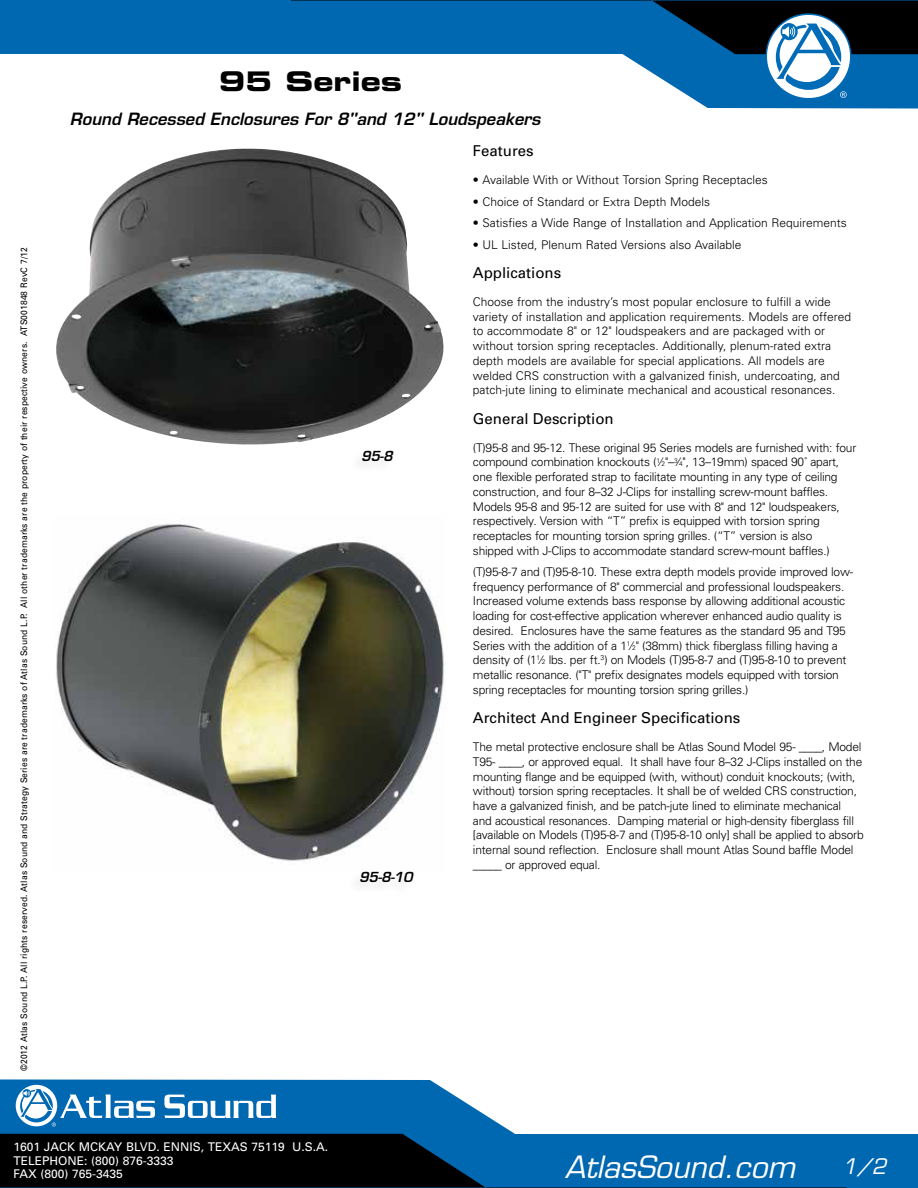
<style>
.page{position:relative;width:918px;height:1188px;background:#fff}
.page>*{position:absolute;margin:0;border:0;box-sizing:border-box;transform-origin:0 0}
.t1{font:italic 30px "Eurostile LT Std";color:#fff}
.t2{font:27px "Eurostile LT Std Bold Ex 2";color:#000}
.t3{font:italic 21px "Eurostile LT Std";color:#fff}
.t4{font:italic 600 16.5px "Eurostile LT Std";color:#000}
.t5{font:15px "Univers";color:#000}
.t6{font:italic 600 13.5px "Eurostile LT Std";color:#000}
.t7{font:300 12px/14.7px "Univers";letter-spacing:-.02em;color:#000}
.t8{font:300 12px/14.7px "Univers";color:#000}
.t9{font:12px/13.5px "Univers";color:#fff}
.t10{font:9px "Univers";letter-spacing:.015em;color:#000;scale:.94 1}
.s1{font-size:6.6px}
</style>
<div class="page">
<svg style="left:0;top:1079px;width:918px;height:109px"></svg>
<svg style="left:0;top:1134px;width:847px;height:54px;background:#003053"></svg>
<svg style="left:0;top:0;width:918px;height:109px"></svg>
<svg style="left:164px;top:1095px;width:112px;height:23px"></svg>
<svg style="left:15px;top:1084px;width:43px;height:43px"></svg>
<div style="left:16px;top:1085px;width:41px;height:41px;background:#fff;border-radius:50%"></div>
<svg style="left:19px;top:1087px;width:136px;height:40px"></svg>
<svg style="left:291px;top:0;width:627px;height:98px"></svg>
<img style="left:56px;top:524px;width:388px;height:337px">
<img style="left:56px;top:148px;width:388px;height:297px">
<p class="t10" style="left:19px;top:1071px;width:878px;rotate:-90deg">©2012 Atlas Sound L.P. All rights reserved. Atlas Sound and Strategy Series are trademarks of Atlas Sound L.P. All other trademarks are the property of their respective owners. ATS001848 RevC 7/12</p>
<h2 class="t2" style="left:219px;top:62px;width:185px">95 Series</h2>
<h3 class="t4" style="left:70px;top:109px;width:472px">Round Recessed Enclosures For 8"and 12" Loudspeakers</h3>
<p class="t5" style="left:473px;top:142px;width:62px">Features</p>
<p class="t8" style="left:473px;top:172px;width:296px">• Available With or Without Torsion Spring Receptacles</p>
<p class="t8" style="left:473px;top:194px;width:239px">• Choice of Standard or Extra Depth Models</p>
<p class="t8" style="left:473px;top:215px;width:375px">• Satisfies a Wide Range of Installation and Application Requirements</p>
<p class="t8" style="left:473px;top:237px;width:270px">• UL Listed, Plenum Rated Versions also Available</p>
<p class="t5" style="left:473px;top:264px;width:90px">Applications</p>
<p class="t8" style="left:473px;top:294px;width:380px">Choose from the industry’s most popular enclosure to fulfill a wide variety of installation and application requirements. Models are offered to accommodate 8" or 12" loudspeakers and are packaged with or without torsion spring receptacles. Additionally, plenum-rated extra depth models are available for special applications. All models are welded CRS construction with a galvanized finish, undercoating, and patch-jute lining to eliminate mechanical and acoustical resonances.</p>
<p class="t5" style="left:473px;top:409px;width:142px">General Description</p>
<p class="t7" style="left:473px;top:440px;width:385px">(T)95-8 and 95-12. These original 95 Series models are furnished with: four compound combination knockouts (<sup>1</sup>⁄<span class="s1">2</span>"–<sup>3</sup>⁄<span class="s1">4</span>", 13–19mm) spaced 90˚ apart, one flexible perforated strap to facilitate mounting in any type of ceiling construction, and four 8–32 J-Clips for installing screw-mount baffles.<br>Models 95-8 and 95-12 are suited for use with 8" and 12" loudspeakers, respectively. Version with “T” prefix is equipped with torsion spring receptacles for mounting torsion spring grilles. (“T” version is also<br>shipped with J-Clips to accommodate standard screw-mount baffles.)</p>
<p class="t7" style="left:473px;top:564px;width:382px">(T)95-8-7 and (T)95-8-10. These extra depth models provide improved low&shy;frequency performance of 8" commercial and professional loudspeakers.<br>Increased volume extends bass response by allowing additional acoustic loading for cost-effective application wherever enhanced audio quality is desired. Enclosures have the same features as the standard 95 and T95<br>Series with the addition of a 1<sup>1</sup>⁄<span class="s1">2</span>" (38mm) thick fiberglass filling having a density of (1<sup>1</sup>⁄<span class="s1">2</span> lbs. per ft.<sup>3</sup>) on Models (T)95-8-7 and (T)95-8-10 to prevent metallic resonance. ("T" prefix designates models equipped with torsion spring receptacles for mounting torsion spring grilles.)</p>
<p class="t5" style="left:473px;top:709px;width:269px">Architect And Engineer Specifications</p>
<p class="t7" style="left:473px;top:739px;width:392px">The metal protective enclosure shall be Atlas Sound Model 95- ____, Model T95- ____, or approved equal. It shall have four 8–32 J-Clips installed on the mounting flange and be equipped (with, without) conduit knockouts; (with, without) torsion spring receptacles. It shall be of welded CRS construction, have a galvanized finish, and be patch-jute lined to eliminate mechanical<br>and acoustical resonances. Damping material or high-density fiberglass fill [available on Models (T)95-8-7 and (T)95-8-10 only] shall be applied to absorb internal sound reflection. Enclosure shall mount Atlas Sound baffle Model _____ or approved equal.</p>
<p class="t6" style="left:361px;top:447px;width:33px">95-8</p>
<p class="t6" style="left:359px;top:868px;width:55px">95-8-10</p>
<p class="t9" style="left:14px;top:1140px;width:316px">1601 JACK MCKAY BLVD. ENNIS, TEXAS 75119 U.S.A.<br>TELEPHONE: (800) 876-3333<br>FAX (800) 765-3435</p>
<h1 class="t1" style="left:565px;top:1149px;width:232px">AtlasSound.com</h1>
<h3 class="t3" style="left:842px;top:1154px;width:46px">1/2</h3>
</div>
